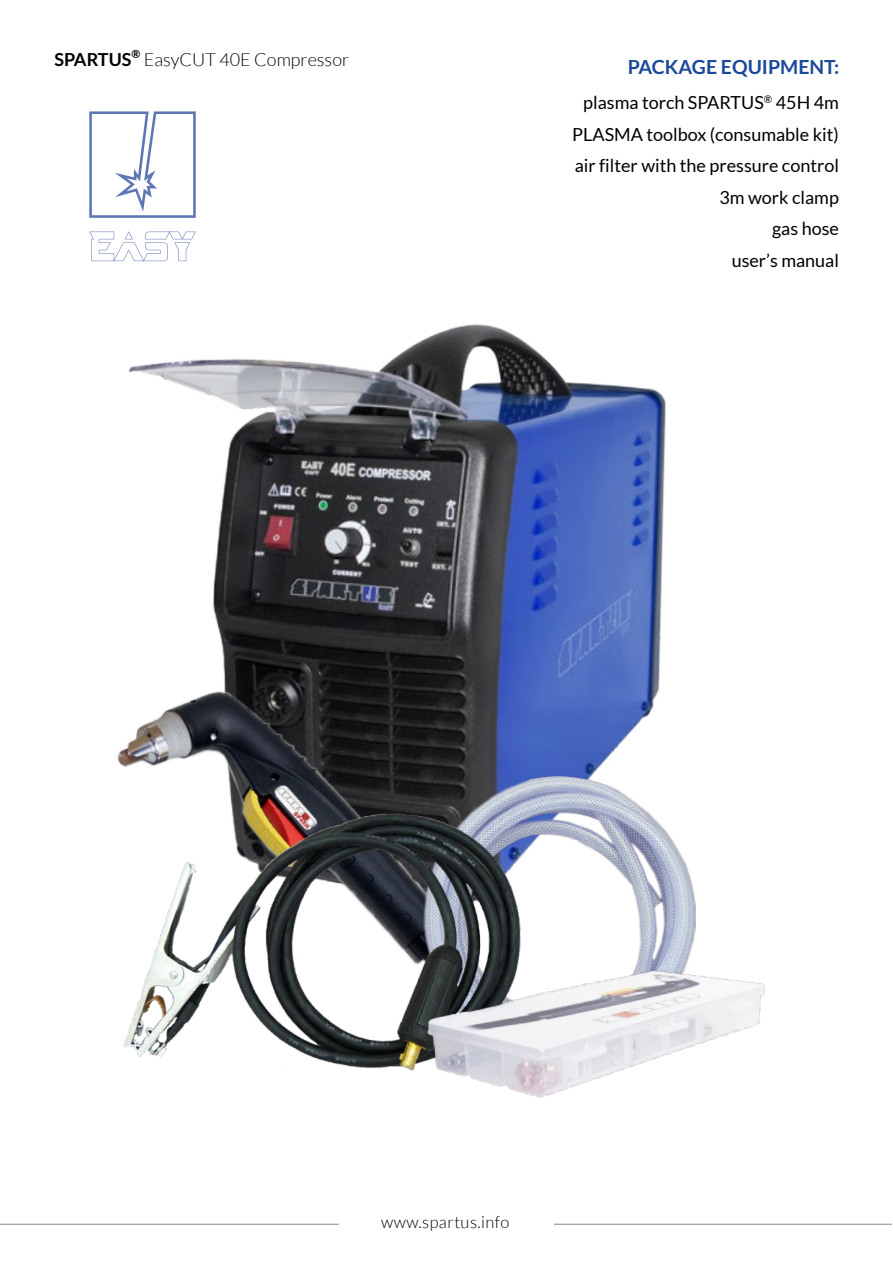
<style>
.page{position:relative;width:893px;height:1263px;background:#fff}
.page>*{position:absolute;margin:0;border:0;box-sizing:border-box;transform-origin:0 0}
.t1{font:700 19.5px "Lato";color:#1b499a}
.t2{font:18px/31.5px "Lato";color:#000;text-align:right}
.t3{font:300 18px "Lato";color:#000}
.t4{font:700 18px "Lato";color:#000}
.t5{font:300 16.5px "Lato";letter-spacing:.025em;color:#000}
.t6{font:700 11.25px "Lato";color:#000}
</style>
<div class="page">
<svg style="left:89px;top:111px;width:107px;height:107px"></svg>
<svg style="left:89px;top:231px;width:107px;height:30px"></svg>
<hr style="left:0;top:1224px;width:339px;height:1px;background:#878787">
<hr style="left:554px;top:1224px;width:338px;height:1px;background:#878787">
<img style="left:128px;top:324px;width:538px;height:452px">
<img style="left:117px;top:589px;width:449px;height:223px">
<img style="left:423px;top:776px;width:273px;height:180px">
<img style="left:123px;top:812px;width:414px;height:256px">
<img style="left:387px;top:956px;width:379px;height:142px">
<p class="t4" style="left:54px;top:49px;width:78px">SPARTUS</p>
<p class="t6" style="left:131px;top:47px;width:10px">®</p>
<p class="t3" style="left:144px;top:50px;width:207px">EasyCUT 40E Compressor</p>
<p class="t1" style="left:628px;top:56px;width:213px">PACKAGE EQUIPMENT:</p>
<p class="t2" style="left:572px;top:87px;width:268px">plasma torch SPARTUS<sup>®</sup> 45H 4m<br>PLASMA toolbox (consumable kit) air filter with the pressure control<br>3m work clamp<br>gas hose<br>user’s manual</p>
<p class="t5" style="left:381px;top:1213px;width:130px">www.spartus.info</p>
</div>
